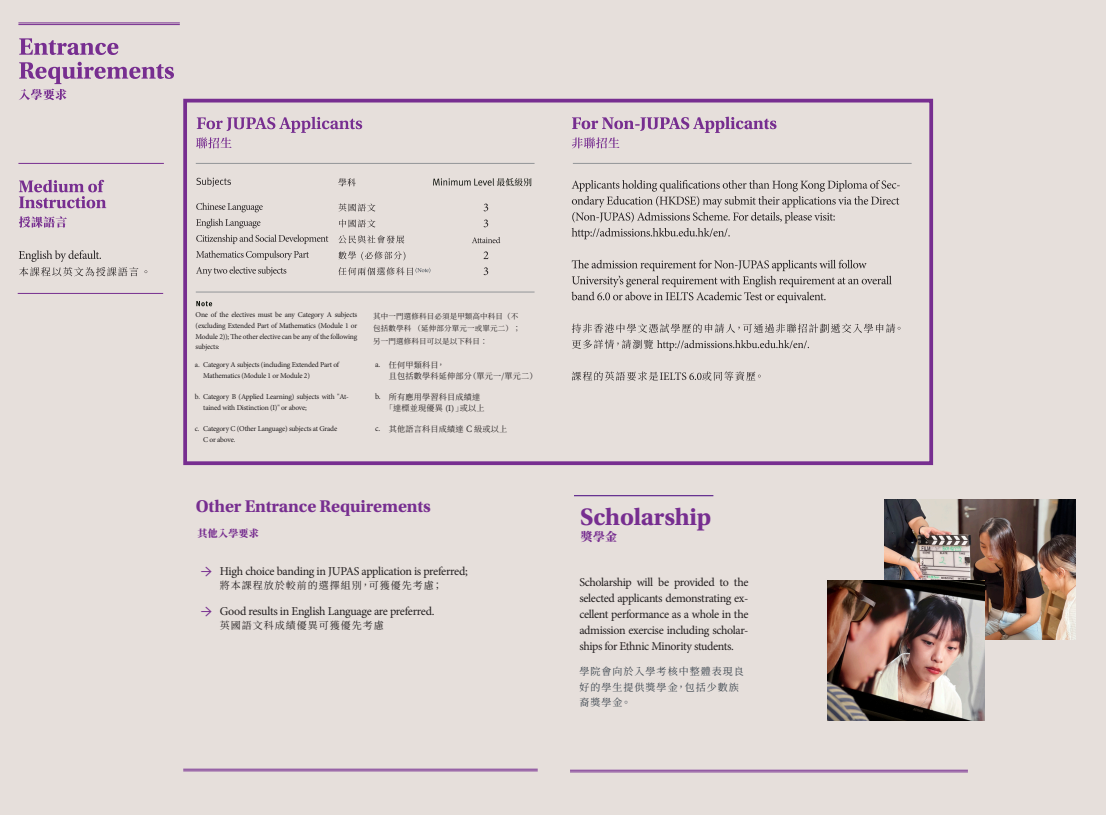
<style>
.page{position:relative;width:1106px;height:815px;background:#e6dfdb}
.page>*{position:absolute;margin:0;border:0;box-sizing:border-box;transform-origin:0 0}
.t1{font:700 25px "Utopia Std";letter-spacing:-.01em;color:#772e90}
.t2{font:700 17.75px "Utopia Std";letter-spacing:-.01em;color:#772e90}
.t3{font:17.5px "Minion Pro";color:#772e90}
.t4{font:12px/16px "Minion Pro";letter-spacing:-.03em;color:#231f20;text-align:justify}
.t5{font:800 11.88px "Source Han Serif TC";color:#772e90}
.t6{font:10px "Source Han Serif TC";letter-spacing:.1em;color:#231f20}
.t7{font:10px/16px "Source Han Serif TC";letter-spacing:.1em;color:#37414b}
.t8{font:800 10px "Source Han Serif TC";letter-spacing:.025em;color:#772e90}
.t9{font:8.12px "Source Han Serif TC";letter-spacing:.025em;color:#231f20}
.t10{font:8.12px "Minion Pro";color:#231f20}
.t11{font:7.5px/10.6px "Minion Pro";letter-spacing:-.025em;color:#231f20}
.t12{font:7.5px/12.5px "Source Han Serif TC";letter-spacing:.02em;color:#231f20}
.s1{font-family:"Minion Pro";font-size:8.75px}
.s2{font-size:8.75px}
</style>
<div class="page">
<div style="left:183px;top:99px;width:750px;height:366px;border:4px solid #772e90"></div>
<img style="left:884px;top:500px;width:191px;height:139px">
<img style="left:827px;top:581px;width:157px;height:139px">
<hr style="left:183px;top:769px;width:355px;height:1px;background:#772e90">
<hr style="left:183px;top:770px;width:355px;height:1px;background:#772e90">
<hr style="left:18px;top:23px;width:162px;height:1px;background:#772e90">
<hr style="left:18px;top:24px;width:162px;height:1px;background:#772e90">
<hr style="left:18px;top:163px;width:146px;height:1px;background:#772e90">
<hr style="left:18px;top:293px;width:145px;height:1px;background:#772e90">
<hr style="left:196px;top:163px;width:338px;height:1px;background:#939598">
<hr style="left:196px;top:292px;width:338px;height:1px;background:#939598">
<hr style="left:570px;top:770px;width:397px;height:1px;background:#772e90">
<hr style="left:570px;top:771px;width:397px;height:1px;background:#772e90">
<hr style="left:573px;top:163px;width:338px;height:1px;background:#939598">
<svg style="left:196px;top:117px;width:166px;height:31px"></svg>
<svg style="left:196px;top:266px;width:90px;height:10px"></svg>
<svg style="left:196px;top:250px;width:113px;height:10px"></svg>
<svg style="left:196px;top:235px;width:132px;height:9px"></svg>
<svg style="left:196px;top:219px;width:64px;height:9px"></svg>
<svg style="left:196px;top:203px;width:67px;height:9px"></svg>
<svg style="left:196px;top:177px;width:35px;height:10px"></svg>
<svg style="left:338px;top:178px;width:18px;height:8px"></svg>
<svg style="left:338px;top:267px;width:92px;height:8px"></svg>
<svg style="left:338px;top:251px;width:67px;height:10px"></svg>
<svg style="left:338px;top:235px;width:66px;height:9px"></svg>
<svg style="left:339px;top:219px;width:36px;height:8px"></svg>
<svg style="left:338px;top:203px;width:37px;height:9px"></svg>
<svg style="left:433px;top:178px;width:98px;height:8px"></svg>
<svg style="left:196px;top:301px;width:16px;height:5px"></svg>
<svg style="left:483px;top:267px;width:5px;height:8px"></svg>
<svg style="left:483px;top:251px;width:5px;height:8px"></svg>
<svg style="left:472px;top:237px;width:28px;height:6px"></svg>
<svg style="left:483px;top:220px;width:5px;height:7px"></svg>
<svg style="left:483px;top:204px;width:5px;height:7px"></svg>
<svg style="left:19px;top:180px;width:87px;height:28px"></svg>
<svg style="left:19px;top:216px;width:48px;height:12px"></svg>
<svg style="left:19px;top:250px;width:128px;height:27px"></svg>
<svg style="left:19px;top:62px;width:155px;height:38px"></svg>
<svg style="left:19px;top:38px;width:99px;height:17px"></svg>
<svg style="left:572px;top:117px;width:204px;height:31px"></svg>
<svg style="left:572px;top:371px;width:188px;height:10px"></svg>
<svg style="left:572px;top:340px;width:237px;height:11px"></svg>
<svg style="left:572px;top:324px;width:328px;height:9px"></svg>
<svg style="left:571px;top:260px;width:320px;height:43px"></svg>
<svg style="left:571px;top:180px;width:328px;height:59px"></svg>
<hr style="left:574px;top:495px;width:139px;height:1px;background:#653090">
<p class="t11" style="left:196px;top:310px;width:163px;text-align:justify">One of the electives must be any Category A subjects (excluding Extended Part of Mathematics (Module 1 or Module 2)); The other elective can be any of the following subjects:</p>
<p class="t11" style="left:203px;top:360px;width:137px">Category A subjects (including Extended Part of<br>Mathematics (Module 1 or Module 2)</p>
<p class="t11" style="left:203px;top:392px;width:147px;text-indent:-8px">b. Category B (Applied Learning) subjects with "At&shy;tained with Distinction (I)" or above;</p>
<p class="t11" style="left:203px;top:423px;width:135px">Category C (Other Language) subjects at Grade<br>C or above.</p>
<p class="t11" style="left:195px;top:360px;width:6px">a.</p>
<p class="t11" style="left:195px;top:423px;width:6px">c.</p>
<p class="t12" style="left:373px;top:310px;width:149px">其中一門選修科目必須是甲類高中科目（不包括數學科 （延伸部分單元一或單元二）；另一門選修科目可以是以下科目：</p>
<p class="t9" style="left:389px;top:360px;width:58px">任何甲類科目，</p>
<p class="t9" style="left:389px;top:371px;width:150px">且包括數學科延伸部分（單元一/單元二）</p>
<p class="t9" style="left:389px;top:392px;width:93px">所有應用學習科目成績達</p>
<p class="t9" style="left:385px;top:403px;width:101px">「達標並現優異 <span class="s1">(I)</span> 」或以上</p>
<p class="t9" style="left:389px;top:424px;width:120px">其他語言科目成績達 <span class="s2">C</span> 級或以上</p>
<p class="t10" style="left:375px;top:359px;width:7px">a.</p>
<p class="t10" style="left:375px;top:391px;width:7px">b.</p>
<p class="t10" style="left:375px;top:423px;width:7px">c.</p>
<p class="t2" style="left:196px;top:496px;width:236px">Other Entrance Requirements</p>
<p class="t8" style="left:198px;top:528px;width:63px">其他入學要求</p>
<p class="t3" style="left:201px;top:559px;width:13px">→</p>
<p class="t4" style="left:220px;top:563px;width:249px">High choice banding in JUPAS application is preferred;</p>
<p class="t3" style="left:201px;top:599px;width:13px">→</p>
<p class="t4" style="left:220px;top:604px;width:216px">Good results in English Language are preferred.</p>
<p class="t6" style="left:220px;top:580px;width:224px">將本課程放於較前的選擇組別，可獲優先考慮；</p>
<p class="t6" style="left:220px;top:620px;width:165px">英國語文科成績優異可獲優先考慮</p>
<p class="t1" style="left:580px;top:502px;width:133px">Scholarship</p>
<p class="t5" style="left:581px;top:530px;width:38px">獎學金</p>
<p class="t4" style="left:579px;top:574px;width:171px">Scholarship will be provided to the selected applicants demonstrating ex&shy;cellent performance as a whole in the admission exercise including scholar&shy;ships for Ethnic Minority students.</p>
<p class="t7" style="left:579px;top:663px;width:166px">學院會向於入學考核中整體表現良好的學生提供獎學金，包括少數族裔獎學金。</p>
</div>
